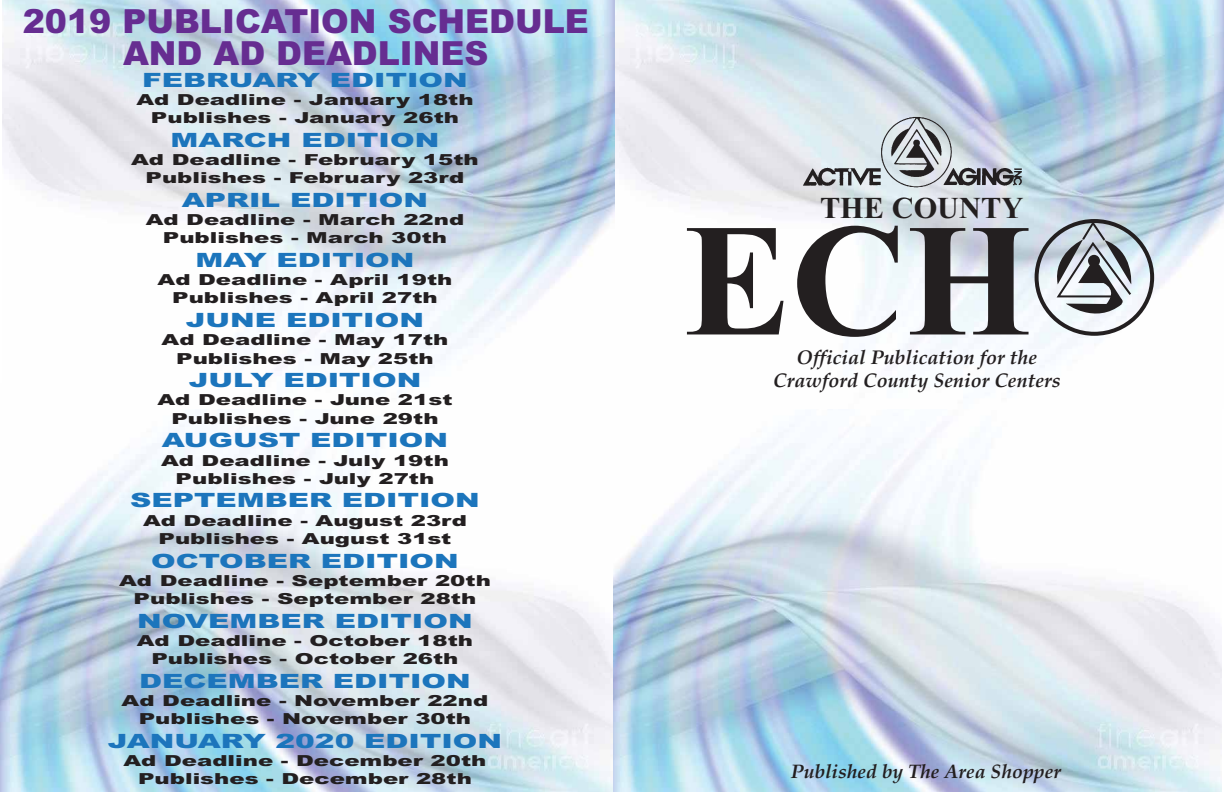
<style>
.page{position:relative;width:1224px;height:792px;background:#fff}
.page>*{position:absolute;margin:0;border:0;box-sizing:border-box;transform-origin:0 0}
.t1{font:700 160.5px "Times New Roman";color:#231f20}
.t2{font:900 33.2px/32px "Arial";color:#662d91;text-align:center}
.t3{font:700 30.3px "Times New Roman";color:#231f20}
.t4{font:italic 700 19.8px/23.7px "Palatino";color:#231f20;text-align:center}
.t5{font:900 19.7px "Arial";color:#1c75bc;scale:1.5 1}
.t6{font:italic 700 19.5px "Palatino";color:#231f20}
.t7{font:900 15.2px/18.3px "Arial";color:#231f20;text-align:center;scale:1.5 1}
</style>
<div class="page">
<img style="left:612px;top:425px;width:610px;height:367px">
<img style="left:614px;top:0;width:610px;height:392px">
<div style="left:1035px;top:219px;width:119px;height:117px;border:4px solid #231f20;border-radius:50%"></div>
<svg style="left:1052px;top:219px;width:82px;height:107px"></svg>
<img style="left:802px;top:113px;width:222px;height:75px">
<img style="left:0;top:425px;width:612px;height:367px">
<img style="left:2px;top:0;width:612px;height:392px">
<h2 class="t2" style="left:23px;top:4px;width:568px">2019 PUBLICATION SCHEDULE<br>AND AD DEADLINES</h2>
<p class="t5" style="left:142px;top:65px;width:219px">FEBRUARY EDITION</p>
<p class="t7" style="left:136px;top:90px;width:226px">Ad Deadline - January 18th<br>Publishes - January 26th</p>
<p class="t5" style="left:171px;top:125px;width:181px">MARCH EDITION</p>
<p class="t7" style="left:131px;top:150px;width:233px">Ad Deadline - February 15th<br>Publishes - February 23rd</p>
<p class="t5" style="left:182px;top:185px;width:166px">APRIL EDITION</p>
<p class="t7" style="left:146px;top:210px;width:214px">Ad Deadline - March 22nd<br>Publishes - March 30th</p>
<p class="t5" style="left:195px;top:246px;width:148px">MAY EDITION</p>
<p class="t7" style="left:158px;top:270px;width:198px">Ad Deadline - April 19th<br>Publishes - April 27th</p>
<p class="t5" style="left:186px;top:306px;width:160px">JUNE EDITION</p>
<p class="t7" style="left:162px;top:330px;width:193px">Ad Deadline - May 17th<br>Publishes - May 25th</p>
<p class="t5" style="left:189px;top:366px;width:157px">JULY EDITION</p>
<p class="t7" style="left:157px;top:390px;width:198px">Ad Deadline - June 21st<br>Publishes - June 29th</p>
<p class="t5" style="left:162px;top:426px;width:192px">AUGUST EDITION</p>
<p class="t7" style="left:161px;top:451px;width:193px">Ad Deadline - July 19th<br>Publishes - July 27th</p>
<p class="t5" style="left:130px;top:486px;width:235px">SEPTEMBER EDITION</p>
<p class="t7" style="left:143px;top:511px;width:217px">Ad Deadline - August 23rd<br>Publishes - August 31st</p>
<p class="t5" style="left:151px;top:546px;width:207px">OCTOBER EDITION</p>
<p class="t7" style="left:119px;top:571px;width:249px">Ad Deadline - September 20th<br>Publishes - September 28th</p>
<p class="t5" style="left:137px;top:606px;width:225px">NOVEMBER EDITION</p>
<p class="t7" style="left:137px;top:631px;width:226px">Ad Deadline - October 18th<br>Publishes - October 26th</p>
<p class="t5" style="left:139px;top:666px;width:223px">DECEMBER EDITION</p>
<p class="t7" style="left:122px;top:691px;width:246px">Ad Deadline - November 22nd<br>Publishes - November 30th</p>
<p class="t5" style="left:108px;top:727px;width:264px">JANUARY 2020 EDITION</p>
<p class="t7" style="left:123px;top:751px;width:244px">Ad Deadline - December 20th<br>Publishes - December 28th</p>
<h3 class="t3" style="left:820px;top:187px;width:205px">THE COUNTY</h3>
<h1 class="t1" style="left:684px;top:170px;width:349px">ECH</h1>
<h3 class="t4" style="left:773px;top:345px;width:289px">Official Publication for the<br>Crawford County Senior Centers</h3>
<p class="t6" style="left:791px;top:760px;width:272px">Published by The Area Shopper</p>
</div>
